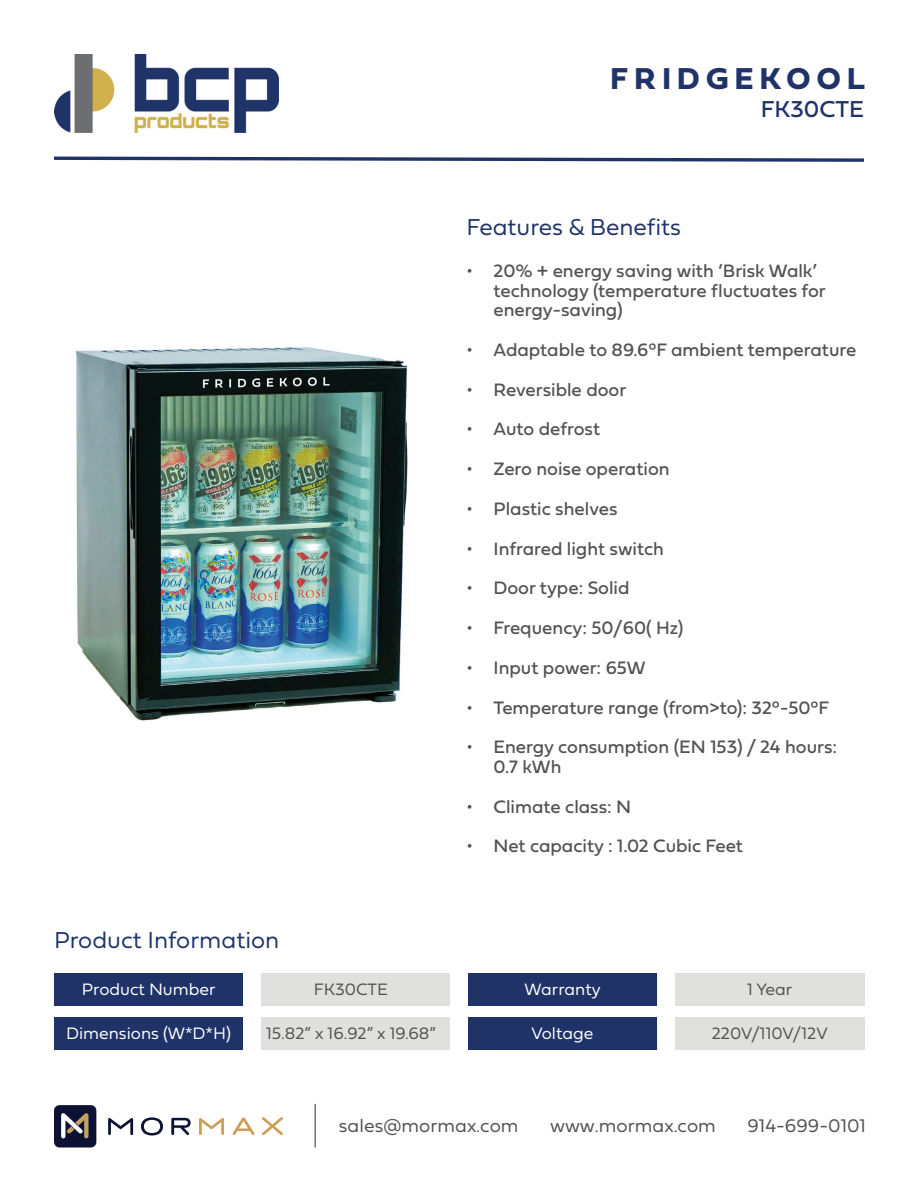
<style>
.page{position:relative;width:918px;height:1188px;background:#fff}
.page>*{position:absolute;margin:0;border:0;box-sizing:border-box;transform-origin:0 0}
.t1{font:31.5px "Fieldwork Geo Bold";letter-spacing:.2em;color:#1f3368}
.t2{font:24px "Fieldwork Geo Light";color:#1f3368}
.t3{font:24px "Fieldwork Geo Regular";color:#1f3368}
.t4{font:19.05px "Fieldwork Geo Light";color:#535252}
.t5{font:18.75px/19.5px "Fieldwork Geo Regular";color:#535252}
.t6{font:17.25px "Fieldwork Geo Light";color:#fff}
.t7{font:17.25px "Fieldwork Geo Light";color:#535252}
</style>
<div class="page">
<div style="left:54px;top:973px;width:189px;height:33px;background:#1f3368"></div>
<div style="left:54px;top:1017px;width:189px;height:33px;background:#1f3368"></div>
<div style="left:468px;top:973px;width:189px;height:33px;background:#1f3368"></div>
<div style="left:468px;top:1017px;width:189px;height:33px;background:#1f3368"></div>
<div style="left:261px;top:973px;width:189px;height:33px;background:#e0e1df"></div>
<div style="left:261px;top:1017px;width:189px;height:33px;background:#e0e1df"></div>
<div style="left:675px;top:973px;width:189px;height:33px;background:#e0e1df"></div>
<div style="left:675px;top:1017px;width:189px;height:33px;background:#e0e1df"></div>
<hr style="left:315px;top:1104px;width:1px;height:43px;background:#535252">
<div style="left:54px;top:1105px;width:42px;height:42px;background:#0d1235;border-radius:5px"></div>
<svg style="left:61px;top:1113px;width:28px;height:25px"></svg>
<svg style="left:141px;top:1117px;width:22px;height:19px"></svg>
<svg style="left:199px;top:1118px;width:25px;height:17px"></svg>
<svg style="left:108px;top:1118px;width:25px;height:17px"></svg>
<svg style="left:262px;top:1117px;width:21px;height:18px"></svg>
<svg style="left:171px;top:1118px;width:20px;height:17px"></svg>
<svg style="left:233px;top:1118px;width:21px;height:17px"></svg>
<img style="left:54px;top:54px;width:224px;height:78px">
<svg style="left:54px;top:156px;width:810px;height:6px"></svg>
<img style="left:75px;top:347px;width:333px;height:374px">
<h1 class="t1" style="left:611px;top:54px;width:256px">FRIDGEKOOL</h1>
<p class="t2" style="left:467px;top:208px;width:216px">Features &amp; Benefits</p>
<p class="t3" style="left:761px;top:90px;width:105px">FK30CTE</p>
<p class="t5" style="left:494px;top:260px;width:334px;text-indent:-27px">• 20% + energy saving with ‘Brisk Walk’ technology (temperature fluctuates for energy-saving)</p>
<p class="t5" style="left:467px;top:339px;width:391px">• Adaptable to 89.6°F ambient temperature</p>
<p class="t5" style="left:467px;top:379px;width:161px">• Reversible door</p>
<p class="t5" style="left:467px;top:419px;width:135px">• Auto defrost</p>
<p class="t5" style="left:467px;top:458px;width:205px">• Zero noise operation</p>
<p class="t5" style="left:467px;top:498px;width:152px">• Plastic shelves</p>
<p class="t5" style="left:467px;top:538px;width:199px">• Infrared light switch</p>
<p class="t5" style="left:467px;top:578px;width:165px">• Door type: Solid</p>
<p class="t5" style="left:467px;top:617px;width:218px">• Frequency: 50/60( Hz)</p>
<p class="t5" style="left:467px;top:657px;width:181px">• Input power: 65W</p>
<p class="t5" style="left:467px;top:697px;width:364px">• Temperature range (from&gt;to): 32°-50°F</p>
<p class="t5" style="left:494px;top:737px;width:345px;text-indent:-27px">• Energy consumption (EN 153) / 24 hours:<br>0.7 kWh</p>
<p class="t5" style="left:467px;top:796px;width:166px">• Climate class: N</p>
<p class="t5" style="left:467px;top:836px;width:278px">• Net capacity : 1.02 Cubic Feet</p>
<p class="t2" style="left:54px;top:921px;width:227px">Product Information</p>
<p class="t6" style="left:82px;top:975px;width:135px">Product Number</p>
<p class="t6" style="left:66px;top:1019px;width:166px">Dimensions (W*D*H)</p>
<p class="t7" style="left:314px;top:975px;width:76px">FK30CTE</p>
<p class="t7" style="left:266px;top:1019px;width:171px">15.82” x 16.92” x 19.68”</p>
<p class="t6" style="left:531px;top:1019px;width:64px">Voltage</p>
<p class="t6" style="left:525px;top:975px;width:78px">Warranty</p>
<p class="t7" style="left:747px;top:975px;width:46px">1 Year</p>
<p class="t7" style="left:712px;top:1019px;width:117px">220V/110V/12V</p>
<p class="t4" style="left:339px;top:1111px;width:181px">sales@mormax.com</p>
<p class="t4" style="left:550px;top:1111px;width:167px">www.mormax.com</p>
<p class="t4" style="left:748px;top:1111px;width:120px">914-699-0101</p>
</div>
